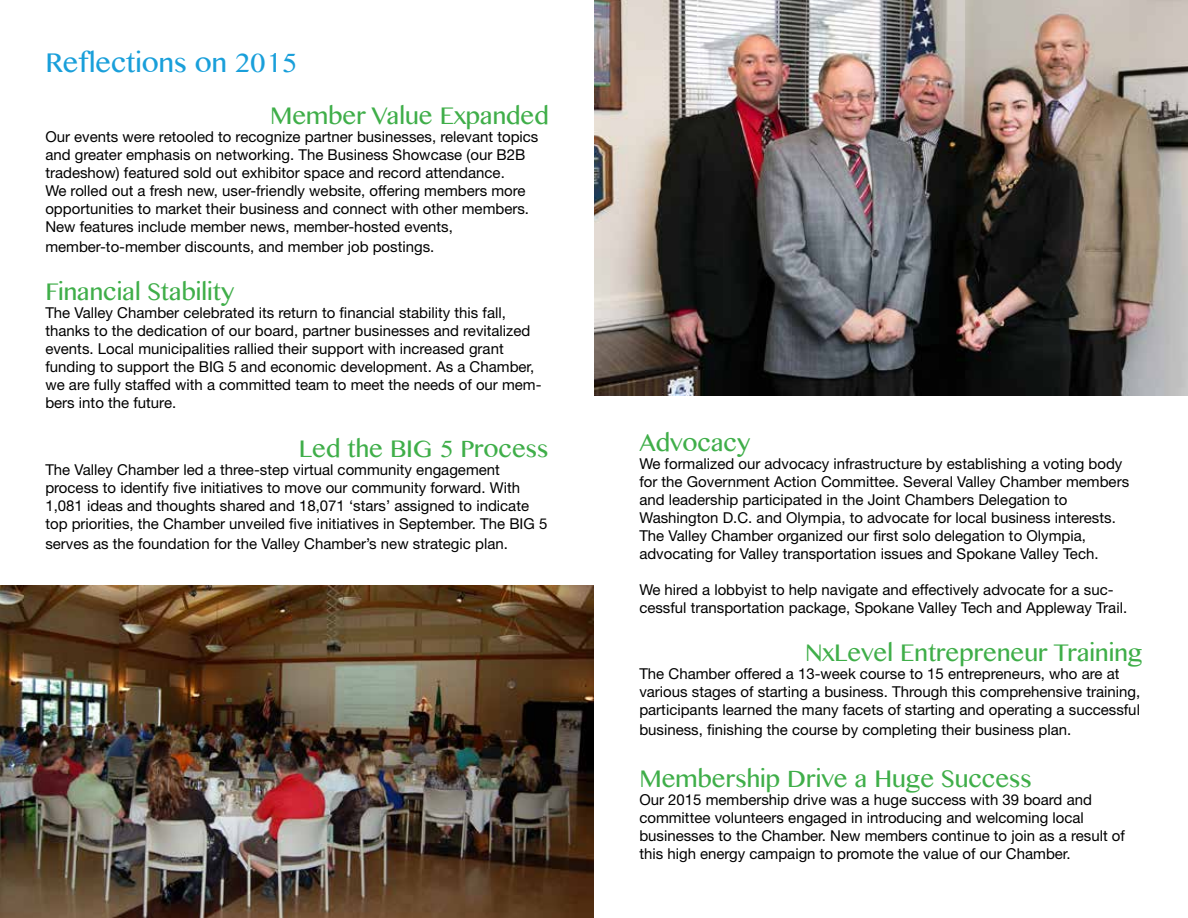
<style>
.page{position:relative;width:1188px;height:918px;background:#fff}
.page>*{position:absolute;margin:0;border:0;box-sizing:border-box;transform-origin:0 0}
.t1{font:27px "Malayalam MN";color:#199fda}
.t2{font:24px "Malayalam MN";color:#3fae49}
.t3{font:15px/18px "Helvetica Neue LT Std";color:#000}
</style>
<div class="page">
<img style="left:594px;top:0;width:594px;height:396px">
<img style="left:0;top:585px;width:594px;height:333px">
<h1 class="t1" style="left:45px;top:45px;width:253px">Reflections on 2015</h1>
<h2 class="t2" style="left:270px;top:100px;width:280px">Member Value Expanded</h2>
<p class="t3" style="left:45px;top:127px;width:495px">Our events were retooled to recognize partner businesses, relevant topics and greater emphasis on networking. The Business Showcase (our B2B tradeshow) featured sold out exhibitor space and record attendance.<br>We rolled out a fresh new, user-friendly website, offering members more opportunities to market their business and connect with other members.<br>New features include member news, member-hosted events,</p>
<p class="t3" style="left:45px;top:237px;width:391px">member-to-member discounts, and member job postings.</p>
<h2 class="t2" style="left:45px;top:276px;width:190px">Financial Stability</h2>
<p class="t3" style="left:45px;top:304px;width:498px">The Valley Chamber celebrated its return to financial stability this fall, thanks to the dedication of our board, partner businesses and revitalized events. Local municipalities rallied their support with increased grant funding to support the BIG 5 and economic development. As a Chamber, we are fully staffed with a committed team to meet the needs of our mem&shy;bers into the future.</p>
<h2 class="t2" style="left:299px;top:433px;width:251px">Led the BIG 5 Process</h2>
<p class="t3" style="left:45px;top:460px;width:504px">The Valley Chamber led a three-step virtual community engagement process to identify five initiatives to move our community forward. With 1,081 ideas and thoughts shared and 18,071 ‘stars’ assigned to indicate top priorities, the Chamber unveiled five initiatives in September. The BIG 5</p>
<p class="t3" style="left:45px;top:534px;width:464px">serves as the foundation for the Valley Chamber’s new strategic plan.</p>
<h2 class="t2" style="left:639px;top:427px;width:112px">Advocacy</h2>
<p class="t3" style="left:639px;top:454px;width:491px">We formalized our advocacy infrastructure by establishing a voting body for the Government Action Committee. Several Valley Chamber members and leadership participated in the Joint Chambers Delegation to Washington D.C. and Olympia, to advocate for local business interests.<br>The Valley Chamber organized our first solo delegation to Olympia, advocating for Valley transportation issues and Spokane Valley Tech.</p>
<p class="t3" style="left:639px;top:580px;width:489px">We hired a lobbyist to help navigate and effectively advocate for a suc&shy;cessful transportation package, Spokane Valley Tech and Appleway Trail.</p>
<h2 class="t2" style="left:805px;top:637px;width:339px">NxLevel Entrepreneur Training</h2>
<p class="t3" style="left:639px;top:665px;width:502px">The Chamber offered a 13-week course to 15 entrepreneurs, who are at various stages of starting a business. Through this comprehensive training, participants learned the many facets of starting and operating a successful</p>
<p class="t3" style="left:639px;top:721px;width:434px">business, finishing the course by completing their business plan.</p>
<h2 class="t2" style="left:639px;top:763px;width:394px">Membership Drive a Huge Success</h2>
<p class="t3" style="left:639px;top:791px;width:487px">Our 2015 membership drive was a huge success with 39 board and committee volunteers engaged in introducing and welcoming local businesses to the Chamber. New members continue to join as a result of this high energy campaign to promote the value of our Chamber.</p>
</div>
